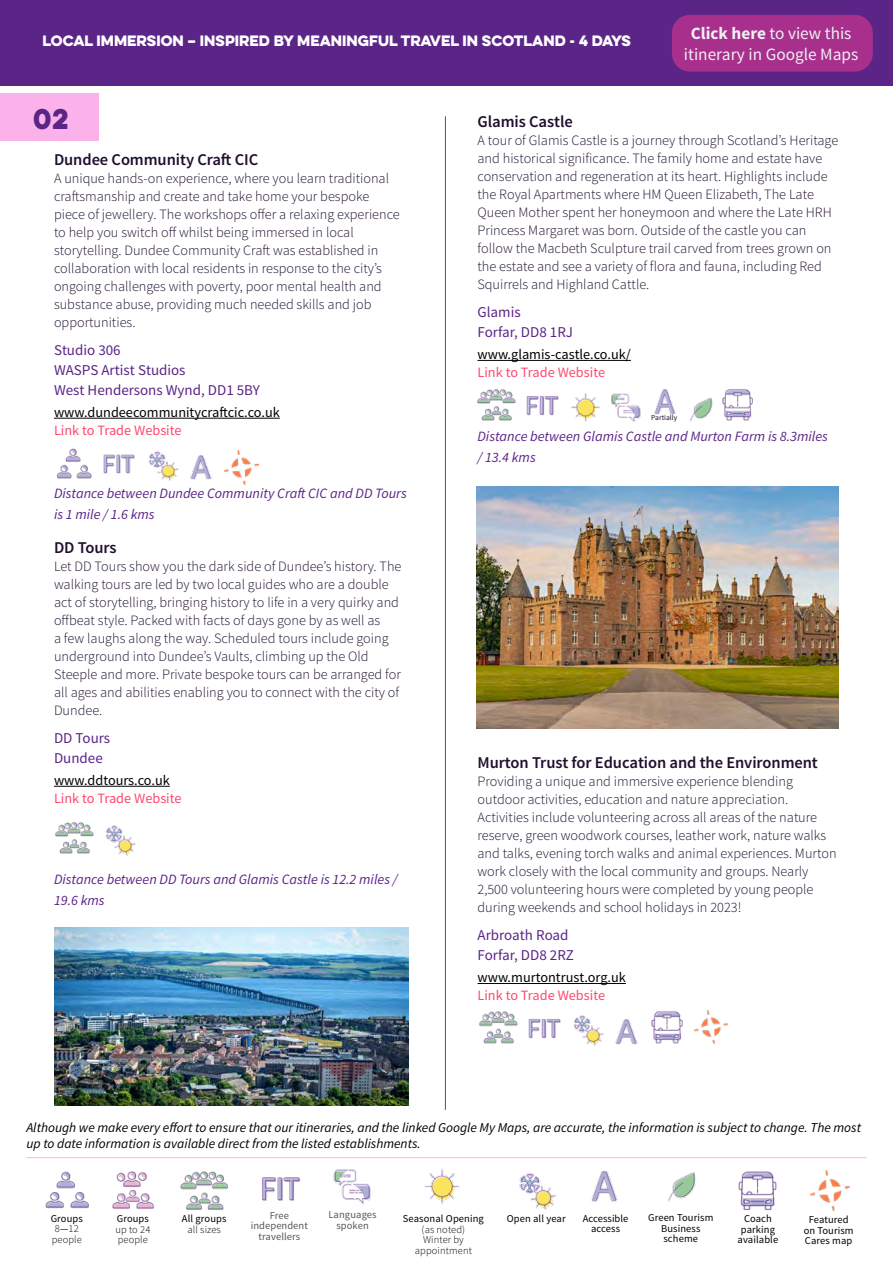
<style>
.page{position:relative;width:893px;height:1263px;background:#fff}
.page>*{position:absolute;margin:0;border:0;box-sizing:border-box;transform-origin:0 0}
.t1{font:25.5px "Eveleth Clean";color:#5b2487}
.t2{font:17.25px/20.7px "Source Sans Pro";color:#f0eff4;text-align:center}
.name_of_attraction{font:600 16.5px "Source Sans Pro";letter-spacing:-.005em;color:#200f2e}
.link_to_trade_site{font:600 16.5px "Source Sans Pro";letter-spacing:-.005em;color:#200f2e}
.Contact_information{font:15px/19.5px "Source Sans Pro";color:#5b2487}
.link_to_trade_site-2{font:15px/19.5px "Source Sans Pro";color:#5b2487}
.Body_copy{font:300 14.25px/18px "Source Sans Pro";color:#200f2e}
.link_to_trade_site-3{font:300 14.25px/18px "Source Sans Pro";color:#200f2e}
.Distance_to_next_VA{font:italic 14.25px/21px "Source Sans Pro";color:#5b2487}
.link_to_customer_site{font:14.25px "Source Sans Pro";color:#000}
.link_to_trade_site-4{font:14.25px "Source Sans Pro";color:#ff476f}
.link_to_trade_site-5{font:italic 14.25px/21px "Source Sans Pro";color:#5b2487}
.link_to_trade_site-6{font:14.25px "Source Sans Pro";color:#000}
.t3{font:italic 13.5px/16.5px "Source Sans Pro";color:#000}
.name_of_attraction-2{font:13.5px "Eveleth Clean";color:#fff}
.t4{font:10.5px/10.5px "Source Sans Pro";letter-spacing:.01em;color:#000;text-align:center}
.t5{font:300 10.5px/10.5px "Source Sans Pro";letter-spacing:.01em;color:#000;text-align:center}
.t6{font:10.5px/10.5px "Source Sans Pro";letter-spacing:.01em;color:#575756;text-align:center}
.link_to_customer_site-2{font:7.5px "Source Sans Pro";color:#200f2e}
.s1{font-weight:700}
.s2{font-weight:400}
</style>
<div class="page">
<hr style="left:26px;top:1157px;width:840px;height:1px;background:#fbb1ea">
<img style="left:45px;top:1171px;width:44px;height:38px">
<img style="left:112px;top:1171px;width:43px;height:38px">
<img style="left:180px;top:1171px;width:48px;height:39px">
<img style="left:333px;top:1169px;width:38px;height:36px">
<img style="left:591px;top:1171px;width:26px;height:31px">
<img style="left:668px;top:1172px;width:28px;height:30px">
<img style="left:738px;top:1171px;width:39px;height:39px">
<img style="left:262px;top:1177px;width:38px;height:24px">
<img style="left:519px;top:1173px;width:38px;height:37px">
<img style="left:424px;top:1168px;width:36px;height:36px">
<img style="left:810px;top:1171px;width:40px;height:39px">
<div style="left:0;top:94px;width:99px;height:47px;background:#fbb1ea"></div>
<div style="left:0;top:0;width:893px;height:85px;background:#5b2487"></div>
<hr style="left:445px;top:116px;width:1px;height:994px;background:#575756">
<hr style="left:54px;top:418px;width:226px;height:1px;background:#000">
<hr style="left:54px;top:786px;width:116px;height:1px;background:#000">
<img style="left:225px;top:451px;width:33px;height:33px">
<img style="left:56px;top:448px;width:36px;height:31px">
<img style="left:103px;top:454px;width:32px;height:20px">
<img style="left:148px;top:451px;width:31px;height:30px">
<img style="left:190px;top:455px;width:22px;height:25px">
<img style="left:55px;top:822px;width:39px;height:32px">
<img style="left:105px;top:825px;width:31px;height:31px">
<hr style="left:477px;top:360px;width:154px;height:1px;background:#000">
<hr style="left:477px;top:983px;width:149px;height:1px;background:#000">
<img style="left:477px;top:389px;width:39px;height:32px">
<img style="left:526px;top:396px;width:33px;height:20px">
<img style="left:571px;top:393px;width:29px;height:29px">
<img style="left:611px;top:393px;width:30px;height:29px">
<img style="left:654px;top:389px;width:22px;height:26px">
<img style="left:690px;top:397px;width:23px;height:25px">
<img style="left:722px;top:389px;width:31px;height:32px">
<img style="left:694px;top:1010px;width:34px;height:34px">
<img style="left:479px;top:1011px;width:39px;height:33px">
<img style="left:528px;top:1019px;width:33px;height:20px">
<img style="left:573px;top:1015px;width:31px;height:31px">
<img style="left:615px;top:1019px;width:23px;height:26px">
<img style="left:651px;top:1011px;width:32px;height:33px">
<div style="left:672px;top:15px;width:201px;height:57px;background:#a8308c;border-radius:18px"></div>
<img style="left:54px;top:927px;width:354px;height:179px">
<img style="left:476px;top:486px;width:363px;height:242px">
<p class="name_of_attraction-2" style="left:43px;top:30px;width:590px">LOCAL IMMERSION – INSPIRED BY MEANINGFUL TRAVEL IN SCOTLAND - 4 DAYS</p>
<p class="t2" style="left:684px;top:24px;width:176px"><span class="s1">Click here</span> to view this itinerary in Google Maps</p>
<h1 class="t1" style="left:33px;top:99px;width:37px">02</h1>
<p class="name_of_attraction" style="left:54px;top:150px;width:206px">Dundee Community Craft CIC</p>
<p class="Body_copy" style="left:54px;top:170px;width:347px">A unique hands-on experience, where you learn traditional craftsmanship and create and take home your bespoke piece of jewellery. The workshops offer a relaxing experience to help you switch off whilst being immersed in local storytelling. Dundee Community Craft was established in collaboration with local residents in response to the city’s ongoing challenges with poverty, poor mental health and substance abuse, providing much needed skills and job opportunities.</p>
<p class="Contact_information" style="left:54px;top:341px;width:208px">Studio 306<br>WASPS Artist Studios<br>West Hendersons Wynd, DD1 5BY</p>
<p class="link_to_customer_site" style="left:54px;top:403px;width:227px">www.dundeecommunitycraftcic.co.uk</p>
<p class="link_to_trade_site-4" style="left:54px;top:421px;width:129px">Link to Trade Website</p>
<p class="link_to_trade_site-5" style="left:54px;top:483px;width:354px">Distance between Dundee Community Craft CIC and DD Tours is 1 mile / 1.6 kms</p>
<p class="link_to_trade_site" style="left:54px;top:537px;width:64px">DD Tours</p>
<p class="link_to_trade_site-3" style="left:54px;top:557px;width:349px">Let DD Tours show you the dark side of Dundee’s history. The walking tours are led by two local guides who are a double act of storytelling, bringing history to life in a very quirky and offbeat style. Packed with facts of days gone by as well as<br>a few laughs along the way. Scheduled tours include going underground into Dundee’s Vaults, climbing up the Old Steeple and more. Private bespoke tours can be arranged for all ages and abilities enabling you to connect with the city of Dundee.</p>
<p class="link_to_trade_site-2" style="left:54px;top:729px;width:58px">DD Tours<br>Dundee</p>
<p class="link_to_trade_site-6" style="left:54px;top:771px;width:117px">www.ddtours.co.uk</p>
<p class="link_to_trade_site-4" style="left:54px;top:789px;width:129px">Link to Trade Website</p>
<p class="Distance_to_next_VA" style="left:54px;top:869px;width:345px">Distance between DD Tours and Glamis Castle is 12.2 miles /<br>19.6 kms</p>
<p class="name_of_attraction" style="left:477px;top:111px;width:97px">Glamis Castle</p>
<p class="Body_copy" style="left:477px;top:132px;width:362px">A tour of Glamis Castle is a journey through Scotland’s Heritage and historical significance. The family home and estate have conservation and regeneration at its heart. Highlights include the Royal Apartments where HM Queen Elizabeth, The Late Queen Mother spent her honeymoon and where the Late HRH Princess Margaret was born. Outside of the castle you can follow the Macbeth Sculpture trail carved from trees grown on the estate and see a variety of flora and fauna, including Red Squirrels and Highland Cattle.</p>
<p class="Contact_information" style="left:477px;top:303px;width:97px">Glamis<br>Forfar, DD8 1RJ</p>
<p class="link_to_customer_site" style="left:477px;top:345px;width:155px">www.glamis-castle.co.uk/</p>
<p class="link_to_trade_site-4" style="left:477px;top:363px;width:129px">Link to Trade Website</p>
<p class="link_to_customer_site-2" style="left:651px;top:413px;width:27px">Partially</p>
<p class="Distance_to_next_VA" style="left:477px;top:425px;width:352px">Distance between Glamis Castle and Murton Farm is 8.3miles / 13.4 kms</p>
<p class="name_of_attraction" style="left:477px;top:752px;width:342px">Murton Trust for Education and the Environment</p>
<p class="Body_copy" style="left:477px;top:773px;width:361px">Providing a unique and immersive experience blending outdoor activities, education and nature appreciation.<br>Activities include volunteering across all areas of the nature reserve, green woodwork courses, leather work, nature walks and talks, evening torch walks and animal experiences. Murton work closely with the local community and groups. Nearly 2,500 volunteering hours were completed by young people during weekends and school holidays in 2023!</p>
<p class="Contact_information" style="left:477px;top:926px;width:98px">Arbroath Road<br>Forfar, DD8 2RZ</p>
<p class="link_to_customer_site" style="left:477px;top:968px;width:150px">www.murtontrust.org.uk</p>
<p class="link_to_trade_site-4" style="left:477px;top:986px;width:129px">Link to Trade Website</p>
<p class="t3" style="left:26px;top:1119px;width:836px">Although we make every effort to ensure that our itineraries, and the linked Google My Maps, are accurate, the information is subject to change. The most up to date information is available direct from the listed establishments.</p>
<p class="t5" style="left:51px;top:1213px;width:34px"><span class="s2">Groups<br></span>8<span class="s2">—</span>12 people</p>
<p class="t4" style="left:117px;top:1214px;width:34px">Groups</p>
<p class="t5" style="left:115px;top:1224px;width:37px;text-align:left">up to 24 people</p>
<p class="t4" style="left:182px;top:1214px;width:46px">All groups</p>
<p class="t5" style="left:188px;top:1224px;width:35px">all sizes</p>
<p class="t6" style="left:328px;top:1209px;width:50px">Languages spoken</p>
<p class="t4" style="left:583px;top:1213px;width:47px">Accessible access</p>
<p class="t4" style="left:648px;top:1213px;width:67px">Green Tourism<br>Business scheme</p>
<p class="t4" style="left:738px;top:1214px;width:42px">Coach parking available</p>
<p class="t4" style="left:804px;top:1214px;width:51px">Featured on Tourism<br>Cares map</p>
<p class="t6" style="left:251px;top:1210px;width:59px">Free independent travellers</p>
<p class="t4" style="left:403px;top:1214px;width:82px">Seasonal Opening</p>
<p class="t4" style="left:507px;top:1213px;width:60px">Open all year</p>
<p class="t5" style="left:415px;top:1224px;width:59px">(as noted)<br>Winter by appointment</p>
</div>
